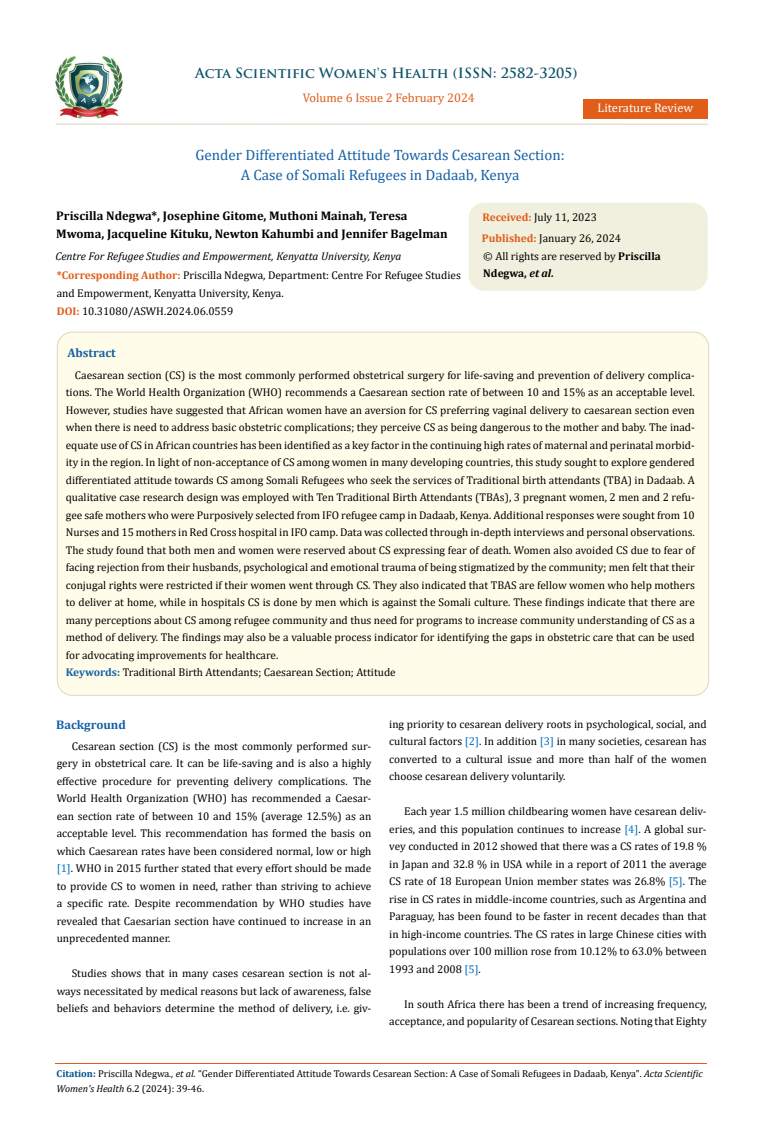
<style>
.page{position:relative;width:764px;height:1140px;background:#fff}
.page>*{position:absolute;margin:0;border:0;box-sizing:border-box;transform-origin:0 0}
.t1{font:15px/20px "Cambria";color:#1560a6;text-align:center}
.t2{font:700 13.75px "Trajan Pro";color:#0e546a}
.t3{font:700 12.5px/17.5px "Cambria";color:#000}
.t4{font:12.5px "Cambria";color:#e05d1a}
.t5{font:700 12.5px "Cambria";color:#1560a6}
.t6{font:12.5px "Cambria";color:#fff}
.t7{font:11.25px/17.5px "Cambria";color:#000;text-align:justify}
.t8{font:italic 11.25px/19.2px "Cambria";color:#000}
.t9{font:10px/15px "Cambria";color:#000}
.s1{font-weight:700;font-style:normal;color:#e05d1a}
.s2{font-style:normal}
.s3{font-weight:700;color:#e05d1a}
.s4{font-weight:700}
.s5{font-weight:700;font-style:italic}
.s6{font-weight:700;color:#1560a6}
.s7{color:#0070c0}
.s8{font-weight:700;color:#035089}
.s9{font-style:italic}
</style>
<div class="page">
<img style="left:56px;top:57px;width:66px;height:61px">
<div style="left:583px;top:99px;width:124px;height:20px;background:#e05d1a"></div>
<div style="left:469px;top:203px;width:238px;height:87px;background:#f1f0de;border-radius:15px"></div>
<div style="left:468px;top:203px;width:239px;height:88px;border:1px solid #f1f0de;border-radius:15px"></div>
<div style="left:57px;top:332px;width:651px;height:363px;background:#fffde9;border-radius:15px"></div>
<hr style="left:56px;top:123px;width:651px;height:2px;background:#e0dfcd">
<hr style="left:55px;top:1063px;width:651px;height:1px;background:#e05d1a">
<p class="t2" style="left:195px;top:64px;width:384px">Acta Scientific Women's Health (ISSN: 2582-3205)</p>
<p class="t4" style="left:303px;top:91px;width:174px">Volume 6 Issue 2 February 2024</p>
<h1 class="t1" style="left:195px;top:145px;width:371px">Gender Differentiated Attitude Towards Cesarean Section:<br>A Case of Somali Refugees in Dadaab, Kenya</h1>
<p class="t6" style="left:597px;top:100px;width:97px">Literature Review</p>
<p class="t3" style="left:56px;top:207px;width:393px">Priscilla Ndegwa*, Josephine Gitome, Muthoni Mainah, Teresa<br>Mwoma, Jacqueline Kituku, Newton Kahumbi and Jennifer Bagelman</p>
<p class="t8" style="left:55px;top:246px;width:407px">Centre For Refugee Studies and Empowerment, Kenyatta University, Kenya <span class="s1">*Corresponding Author:</span> <span class="s2">Priscilla Ndegwa, Department: Centre For Refugee Studies</span></p>
<p class="t7" style="left:57px;top:284px;width:228px">and Empowerment, Kenyatta University, Kenya.</p>
<p class="t7" style="left:57px;top:302px;width:178px"><span class="s3">DOI:</span> 10.31080/ASWH.2024.06.0559</p>
<p class="t5" style="left:67px;top:344px;width:50px">Abstract</p>
<p class="t7" style="left:482px;top:207px;width:141px;line-height:20.4px"><span class="s3">Received:</span> July 11, 2023<br><span class="s3">Published:</span> January 26, 2024</p>
<p class="t7" style="left:483px;top:247px;width:179px">© All rights are reserved by <span class="s4">Priscilla<br>Ndegwa,</span> <span class="s5">et al.</span></p>
<p class="t7" style="left:66px;top:366px;width:630px;text-indent:9px">Caesarean section (CS) is the most commonly performed obstetrical surgery for life-saving and prevention of delivery complica&shy;tions. The World Health Organization (WHO) recommends a Caesarean section rate of between 10 and 15% as an acceptable level.<br>However, studies have suggested that African women have an aversion for CS preferring vaginal delivery to caesarean section even when there is need to address basic obstetric complications; they perceive CS as being dangerous to the mother and baby. The inad&shy;equate use of CS in African countries has been identified as a key factor in the continuing high rates of maternal and perinatal morbid&shy;ity in the region. In light of non-acceptance of CS among women in many developing countries, this study sought to explore gendered differentiated attitude towards CS among Somali Refugees who seek the services of Traditional birth attendants (TBA) in Dadaab. A qualitative case research design was employed with Ten Traditional Birth Attendants (TBAs), 3 pregnant women, 2 men and 2 refu&shy;gee safe mothers who were Purposively selected from IFO refugee camp in Dadaab, Kenya. Additional responses were sought from 10<br>Nurses and 15 mothers in Red Cross hospital in IFO camp. Data was collected through in-depth interviews and personal observations.<br>The study found that both men and women were reserved about CS expressing fear of death. Women also avoided CS due to fear of facing rejection from their husbands, psychological and emotional trauma of being stigmatized by the community; men felt that their conjugal rights were restricted if their women went through CS. They also indicated that TBAS are fellow women who help mothers to deliver at home, while in hospitals CS is done by men which is against the Somali culture. These findings indicate that there are many perceptions about CS among refugee community and thus need for programs to increase community understanding of CS as a method of delivery. The findings may also be a valuable process indicator for identifying the gaps in obstetric care that can be used for advocating improvements for healthcare.</p>
<p class="t7" style="left:66px;top:663px;width:331px"><span class="s6">Keywords:</span> Traditional Birth Attendants; Caesarean Section; Attitude</p>
<p class="t5" style="left:56px;top:716px;width:71px">Background</p>
<p class="t7" style="left:57px;top:737px;width:316px;text-indent:15px">Cesarean section (CS) is the most commonly performed sur&shy;gery in obstetrical care. It can be life-saving and is also a highly effective procedure for preventing delivery complications. The World Health Organization (WHO) has recommended a Caesar&shy;ean section rate of between 10 and 15% (average 12.5%) as an acceptable level. This recommendation has formed the basis on which Caesarean rates have been considered normal, low or high <span class="s7">[1]</span>. WHO in 2015 further stated that every effort should be made to provide CS to women in need, rather than striving to achieve a specific rate. Despite recommendation by WHO studies have revealed that Caesarian section have continued to increase in an unprecedented manner.</p>
<p class="t7" style="left:57px;top:965px;width:316px;text-indent:15px">Studies shows that in many cases cesarean section is not al&shy;ways necessitated by medical reasons but lack of awareness, false beliefs and behaviors determine the method of delivery, i.e. giv-</p>
<p class="t7" style="left:389px;top:715px;width:319px">ing priority to cesarean delivery roots in psychological, social, and cultural factors <span class="s7">[2]</span>. In addition <span class="s7">[3]</span> in many societies, cesarean has converted to a cultural issue and more than half of the women choose cesarean delivery voluntarily.</p>
<p class="t7" style="left:389px;top:803px;width:319px;text-indent:15px">Each year 1.5 million childbearing women have cesarean deliv&shy;eries, and this population continues to increase <span class="s7">[4]</span>. A global sur&shy;vey conducted in 2012 showed that there was a CS rates of 19.8 % in Japan and 32.8 % in USA while in a report of 2011 the average CS rate of 18 European Union member states was 26.8% <span class="s7">[5]</span>. The rise in CS rates in middle-income countries, such as Argentina and Paraguay, has been found to be faster in recent decades than that in high-income countries. The CS rates in large Chinese cities with populations over 100 million rose from 10.12% to 63.0% between 1993 and 2008 <span class="s7">[5]</span>.</p>
<p class="t7" style="left:389px;top:995px;width:319px;text-align:right">In south Africa there has been a trend of increasing frequency, acceptance, and popularity of Cesarean sections. Noting that Eighty</p>
<p class="t9" style="left:57px;top:1066px;width:648px"><span class="s8">Citation:</span> Priscilla Ndegwa<span class="s9">., et al.</span> “Gender Differentiated Attitude Towards Cesarean Section: A Case of Somali Refugees in Dadaab, Kenya". <span class="s9">Acta Scientific<br>Women's Health</span> 6.2 (2024): 39-46.</p>
</div>
